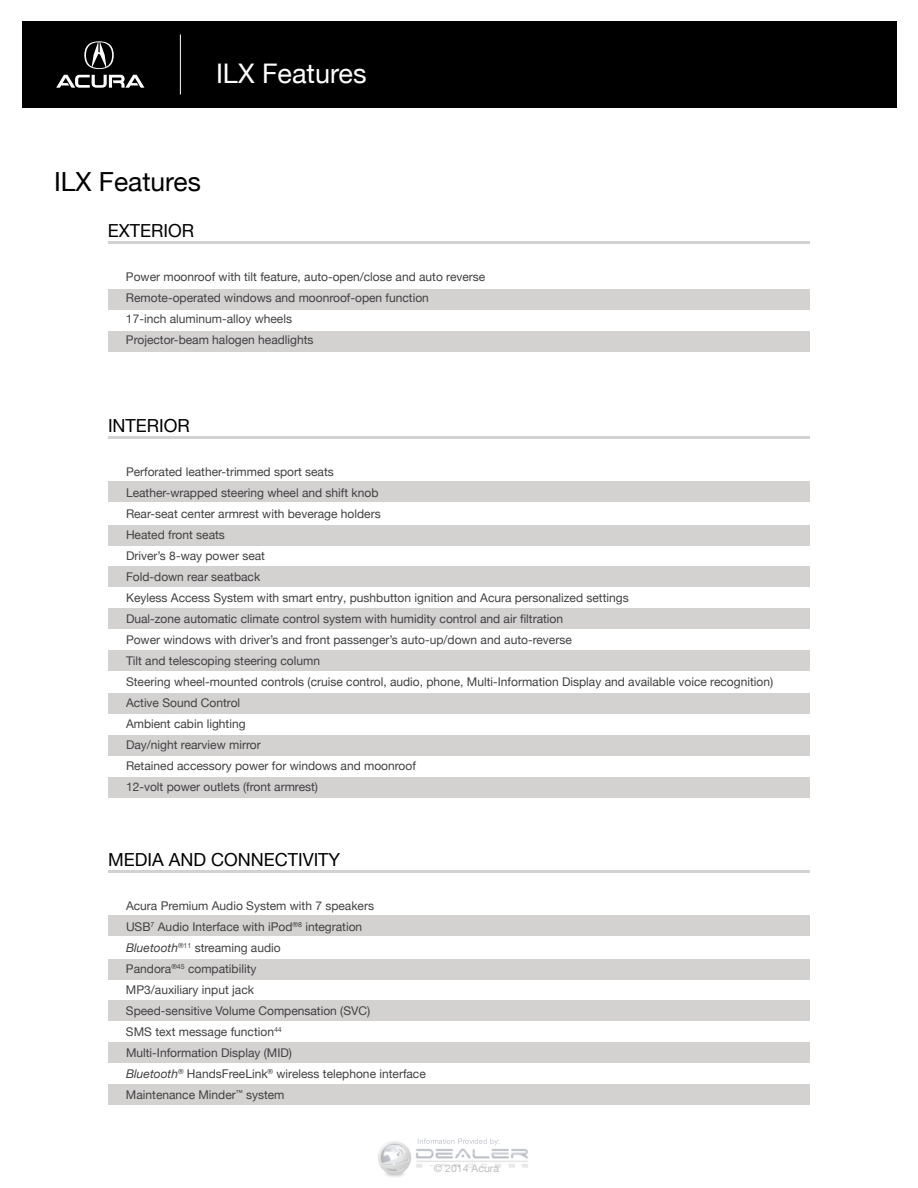
<style>
.page{position:relative;width:918px;height:1188px;background:#fff}
.page>*{position:absolute;margin:0;border:0;box-sizing:border-box;transform-origin:0 0}
.t1{font:27px "Helvetica Neue";color:#fff}
.t2{font:26.4px "Helvetica Neue";color:#000}
.t3{font:18px "Helvetica Neue";color:#000}
.t4{font:12px/21px "Helvetica Neue";color:#414042}
.t5{font:10.5px "Helvetica Neue";color:#bcbec0}
.s1{font-style:italic}
</style>
<div class="page">
<div style="left:22px;top:21px;width:874px;height:87px;background:#000"></div>
<hr style="left:180px;top:34px;width:1px;height:60px;background:#fff">
<svg style="left:84px;top:41px;width:30px;height:28px"></svg>
<svg style="left:56px;top:75px;width:88px;height:13px"></svg>
<div style="left:108px;top:482px;width:702px;height:20px;background:#d4d1d1"></div>
<div style="left:108px;top:916px;width:702px;height:20px;background:#d4d1d1"></div>
<div style="left:108px;top:525px;width:702px;height:20px;background:#d4d1d1"></div>
<div style="left:108px;top:959px;width:702px;height:20px;background:#d4d1d1"></div>
<div style="left:108px;top:694px;width:702px;height:20px;background:#d4d1d1"></div>
<div style="left:108px;top:567px;width:702px;height:20px;background:#d4d1d1"></div>
<div style="left:108px;top:1001px;width:702px;height:20px;background:#d4d1d1"></div>
<div style="left:108px;top:735px;width:702px;height:20px;background:#d4d1d1"></div>
<div style="left:108px;top:609px;width:702px;height:20px;background:#d4d1d1"></div>
<div style="left:108px;top:1043px;width:702px;height:20px;background:#d4d1d1"></div>
<div style="left:108px;top:777px;width:702px;height:20px;background:#d4d1d1"></div>
<div style="left:108px;top:650px;width:702px;height:20px;background:#d4d1d1"></div>
<div style="left:108px;top:1084px;width:702px;height:20px;background:#d4d1d1"></div>
<hr style="left:108px;top:436px;width:702px;height:3px;background:#d4d1d1">
<hr style="left:108px;top:870px;width:702px;height:3px;background:#d4d1d1">
<div style="left:108px;top:290px;width:702px;height:20px;background:#d4d1d1"></div>
<div style="left:108px;top:332px;width:702px;height:20px;background:#d4d1d1"></div>
<hr style="left:108px;top:241px;width:702px;height:3px;background:#d4d1d1">
<img style="left:367px;top:1104px;width:184px;height:73px">
<h1 class="t1" style="left:216px;top:54px;width:152px">ILX Features</h1>
<h2 class="t2" style="left:54px;top:162px;width:148px">ILX Features</h2>
<h3 class="t3" style="left:108px;top:218px;width:88px">EXTERIOR</h3>
<p class="t4" style="left:126px;top:267px;width:361px">Power moonroof with tilt feature, auto-open/close and auto reverse Remote-operated windows and moonroof-open function<br>17-inch aluminum-alloy wheels<br>Projector-beam halogen headlights</p>
<h3 class="t3" style="left:108px;top:413px;width:83px">INTERIOR</h3>
<p class="t4" style="left:126px;top:462px;width:649px">Perforated leather-trimmed sport seats<br>Leather-wrapped steering wheel and shift knob<br>Rear-seat center armrest with beverage holders<br>Heated front seats<br>Driver’s 8-way power seat<br>Fold-down rear seatback<br>Keyless Access System with smart entry, pushbutton ignition and Acura personalized settings<br>Dual-zone automatic climate control system with humidity control and air filtration<br>Power windows with driver’s and front passenger’s auto-up/down and auto-reverse<br>Tilt and telescoping steering column<br>Steering wheel-mounted controls (cruise control, audio, phone, Multi-Information Display and available voice recognition)<br>Active Sound Control<br>Ambient cabin lighting<br>Day/night rearview mirror<br>Retained accessory power for windows and moonroof<br>12-volt power outlets (front armrest)</p>
<h3 class="t3" style="left:108px;top:847px;width:234px">MEDIA AND CONNECTIVITY</h3>
<p class="t4" style="left:126px;top:896px;width:301px">Acura Premium Audio System with 7 speakers<br>USB<sup>7</sup> Audio Interface with iPod<sup>®8</sup> integration <span class="s1">Bluetooth</span><sup>®11</sup> streaming audio<br>Pandora<sup>®45</sup> compatibility<br>MP3/auxiliary input jack<br>Speed-sensitive Volume Compensation (SVC)<br>SMS text message function<sup>44<br></sup>Multi-Information Display (MID)<br><span class="s1">Bluetooth</span><sup>®</sup> HandsFreeLink<sup>®</sup> wireless telephone interface Maintenance Minder<sup>™</sup> system</p>
<p class="t5" style="left:434px;top:1161px;width:67px">© 2014 Acura</p>
</div>
